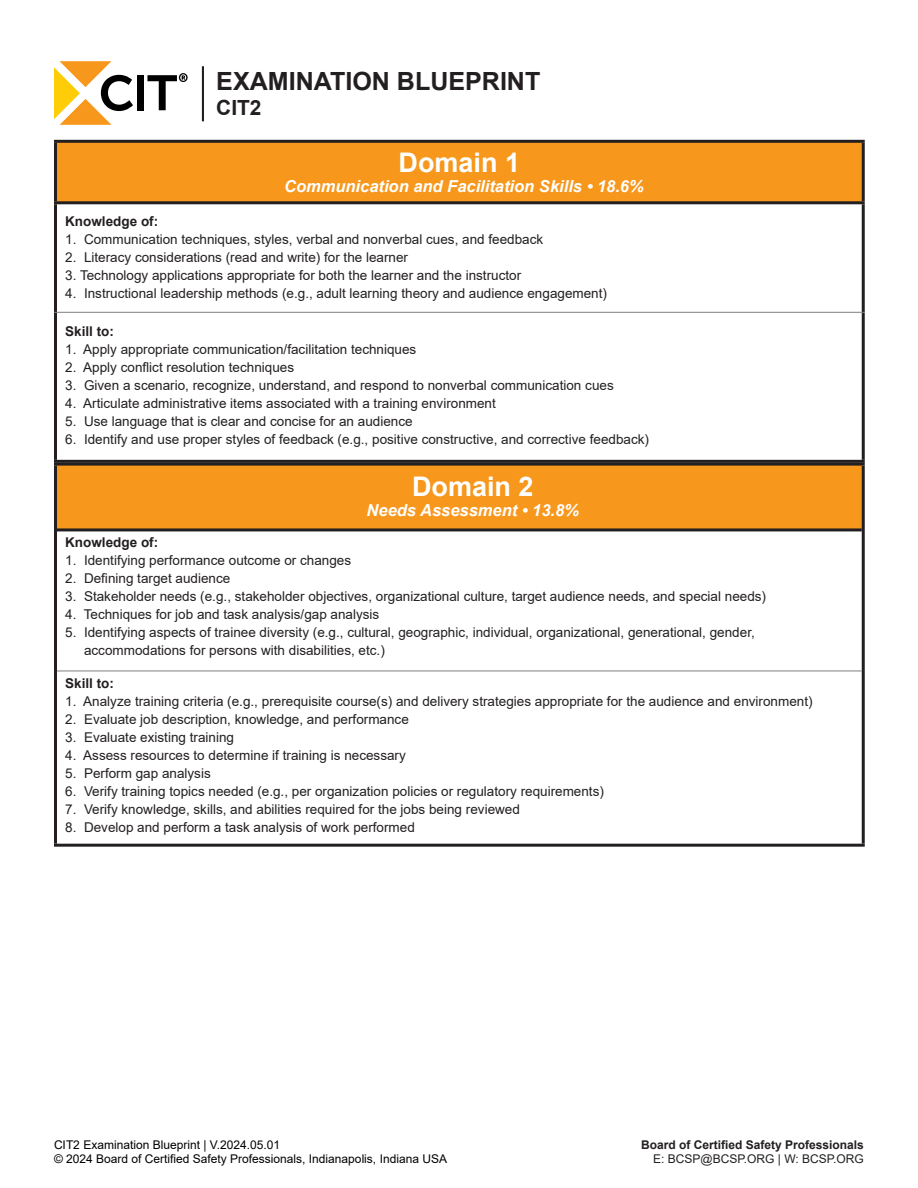
<style>
.page{position:relative;width:918px;height:1188px;background:#fff}
.page>*{position:absolute;margin:0;border:0;box-sizing:border-box;transform-origin:0 0}
.t1{font:700 27px "Arial";color:#fff}
.t2{font:700 25.05px "Arial";color:#231f20}
.t3{font:700 20.85px "Arial";color:#231f20}
.t4{font:italic 700 16.5px "Arial";color:#fff}
.body{font:13.5px/18px "Arial";color:#231f20}
.t5{font:700 13.5px "Arial";color:#231f20}
.t6{font:12px/14.4px "Arial";color:#000}
.t7{font:700 12px "Arial";color:#231f20}
.t8{font:12px "Arial";color:#231f20}
</style>
<div class="page">
<hr style="left:202px;top:66px;width:2px;height:55px;background:#231f20">
<div style="left:56px;top:141px;width:807px;height:62px;background:#f7981d"></div>
<hr style="left:54px;top:312px;width:811px;height:1px;background:#7f7f7f">
<hr style="left:54px;top:204px;width:3px;height:108px;background:#231f20">
<hr style="left:862px;top:204px;width:3px;height:108px;background:#231f20">
<hr style="left:54px;top:313px;width:3px;height:147px;background:#231f20">
<hr style="left:862px;top:313px;width:3px;height:147px;background:#231f20">
<hr style="left:54px;top:460px;width:811px;height:3px;background:#231f20">
<hr style="left:54px;top:140px;width:811px;height:3px;background:#231f20">
<hr style="left:54px;top:143px;width:3px;height:58px;background:#231f20">
<hr style="left:862px;top:143px;width:3px;height:58px;background:#231f20">
<hr style="left:54px;top:201px;width:811px;height:3px;background:#231f20">
<svg style="left:147px;top:73px;width:41px;height:37px"></svg>
<div style="left:137px;top:75px;width:7px;height:35px;background:#000"></div>
<svg style="left:54px;top:61px;width:79px;height:64px"></svg>
<div style="left:56px;top:464px;width:807px;height:66px;background:#f7981d"></div>
<hr style="left:54px;top:530px;width:3px;height:141px;background:#231f20">
<hr style="left:862px;top:530px;width:3px;height:141px;background:#231f20">
<hr style="left:54px;top:671px;width:3px;height:173px;background:#231f20">
<hr style="left:862px;top:671px;width:3px;height:173px;background:#231f20">
<hr style="left:54px;top:844px;width:811px;height:3px;background:#231f20">
<hr style="left:54px;top:463px;width:811px;height:3px;background:#231f20">
<hr style="left:54px;top:466px;width:3px;height:64px;background:#231f20">
<hr style="left:862px;top:466px;width:3px;height:64px;background:#231f20">
<hr style="left:57px;top:528px;width:805px;height:3px;background:#231f20">
<hr style="left:57px;top:671px;width:805px;height:1px;background:#7f7f7f">
<p class="t2" style="left:216px;top:64px;width:326px">EXAMINATION BLUEPRINT</p>
<p class="t3" style="left:216px;top:93px;width:47px">CIT2</p>
<p class="t1" style="left:399px;top:143px;width:123px">Domain 1</p>
<p class="t4" style="left:284px;top:175px;width:361px">Communication and Facilitation Skills • 18.6%</p>
<p class="t5" style="left:65px;top:212px;width:95px">Knowledge of:</p>
<p class="body" style="left:65px;top:230px;width:479px">1. Communication techniques, styles, verbal and nonverbal cues, and feedback</p>
<p class="body" style="left:65px;top:248px;width:344px">2. Literacy considerations (read and write) for the learner</p>
<p class="body" style="left:65px;top:266px;width:457px">3. Technology applications appropriate for both the learner and the instructor</p>
<p class="body" style="left:65px;top:284px;width:543px">4. Instructional leadership methods (e.g., adult learning theory and audience engagement)</p>
<p class="t5" style="left:65px;top:321px;width:50px">Skill to:</p>
<p class="body" style="left:65px;top:340px;width:353px">1. Apply appropriate communication/facilitation techniques</p>
<p class="body" style="left:65px;top:358px;width:230px">2. Apply conflict resolution techniques</p>
<p class="body" style="left:65px;top:376px;width:550px">3. Given a scenario, recognize, understand, and respond to nonverbal communication cues</p>
<p class="body" style="left:65px;top:394px;width:432px">4. Articulate administrative items associated with a training environment</p>
<p class="body" style="left:65px;top:412px;width:349px">5. Use language that is clear and concise for an audience</p>
<p class="body" style="left:65px;top:430px;width:585px">6. Identify and use proper styles of feedback (e.g., positive constructive, and corrective feedback)</p>
<p class="t1" style="left:412px;top:467px;width:123px">Domain 2</p>
<p class="t4" style="left:367px;top:499px;width:214px">Needs Assessment • 13.8%</p>
<p class="t5" style="left:65px;top:533px;width:95px">Knowledge of:</p>
<p class="body" style="left:65px;top:551px;width:287px">1. Identifying performance outcome or changes</p>
<p class="body" style="left:65px;top:569px;width:167px">2. Defining target audience</p>
<p class="body" style="left:65px;top:587px;width:702px">3. Stakeholder needs (e.g., stakeholder objectives, organizational culture, target audience needs, and special needs)</p>
<p class="body" style="left:65px;top:605px;width:316px">4. Techniques for job and task analysis/gap analysis</p>
<p class="body" style="left:84px;top:623px;width:672px;text-indent:-19px">5. Identifying aspects of trainee diversity (e.g., cultural, geographic, individual, organizational, generational, gender, accommodations for persons with disabilities, etc.)</p>
<p class="t5" style="left:65px;top:674px;width:50px">Skill to:</p>
<p class="body" style="left:65px;top:692px;width:749px">1. Analyze training criteria (e.g., prerequisite course(s) and delivery strategies appropriate for the audience and environment)</p>
<p class="body" style="left:65px;top:710px;width:345px">2. Evaluate job description, knowledge, and performance</p>
<p class="body" style="left:65px;top:728px;width:170px">3. Evaluate existing training</p>
<p class="body" style="left:65px;top:746px;width:342px">4. Assess resources to determine if training is necessary</p>
<p class="body" style="left:65px;top:764px;width:147px">5. Perform gap analysis</p>
<p class="body" style="left:65px;top:782px;width:540px">6. Verify training topics needed (e.g., per organization policies or regulatory requirements)</p>
<p class="body" style="left:65px;top:800px;width:456px">7. Verify knowledge, skills, and abilities required for the jobs being reviewed</p>
<p class="body" style="left:65px;top:818px;width:351px">8. Develop and perform a task analysis of work performed</p>
<p class="t6" style="left:54px;top:1138px;width:395px">CIT2 Examination Blueprint | V.2024.05.01<br>© 2024 Board of Certified Safety Professionals, Indianapolis, Indiana USA</p>
<p class="t7" style="left:641px;top:1136px;width:224px">Board of Certified Safety Professionals</p>
<p class="t8" style="left:653px;top:1151px;width:212px">E: BCSP@BCSP.ORG | W: BCSP.ORG</p>
</div>
